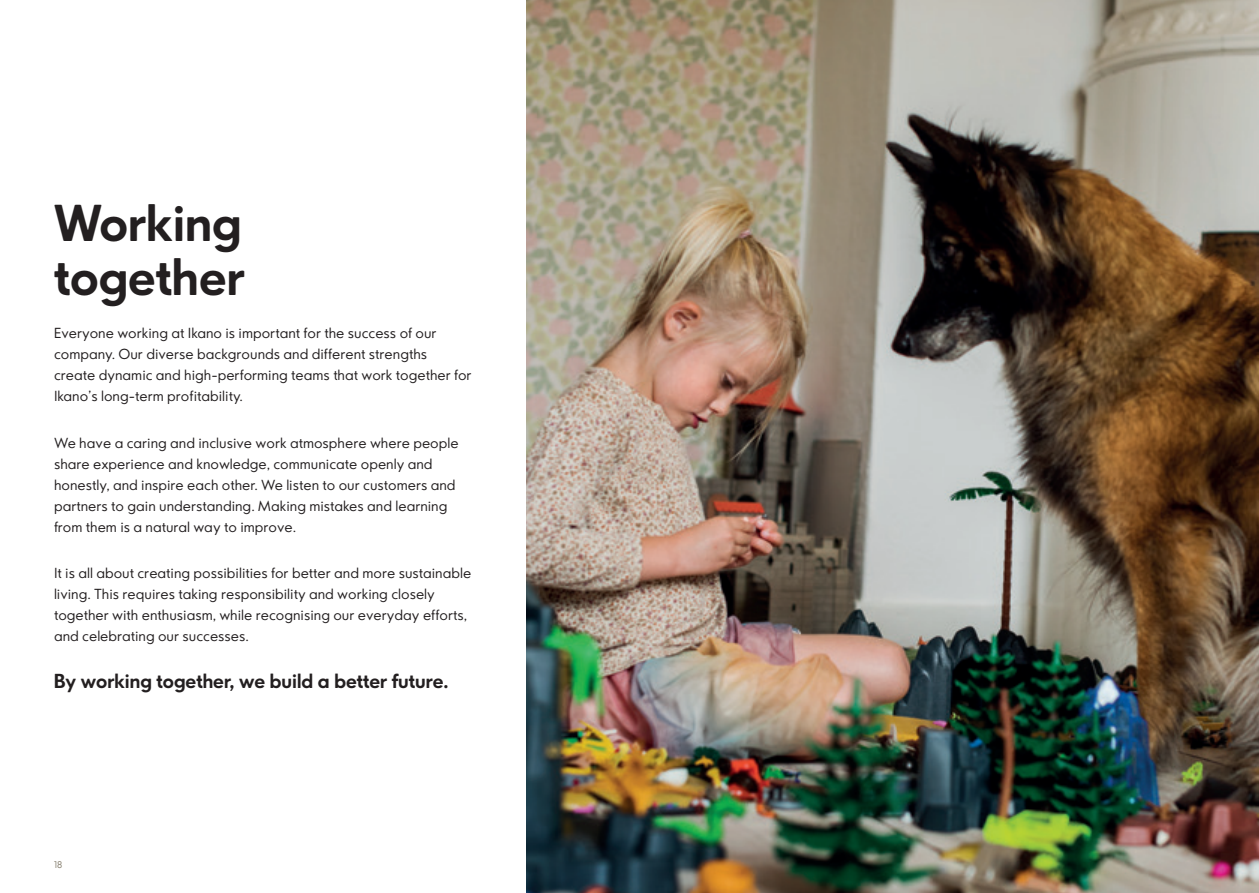
<style>
.page{position:relative;width:1259px;height:893px;background:#fff}
.page>*{position:absolute;margin:0;border:0;box-sizing:border-box;transform-origin:0 0}
.t1{font:700 48px/54px "Ikano Sans";color:#231f20}
.t2{font:700 18.75px "Ikano Sans";color:#231f20}
.t3{font:300 13.5px/21px "Ikano Sans";color:#231f20}
.t4{font:300 9px "Ikano Sans";color:#8b8474}
</style>
<div class="page">
<img style="left:527px;top:0;width:732px;height:893px">
<h1 class="t1" style="left:54px;top:195px;width:192px">Working together</h1>
<p class="t3" style="left:54px;top:322px;width:419px">Everyone working at Ikano is important for the success of our company. Our diverse backgrounds and different strengths create dynamic and high-performing teams that work together for Ikano’s long-term profitability.</p>
<p class="t3" style="left:54px;top:432px;width:406px">We have a caring and inclusive work atmosphere where people share experience and knowledge, communicate openly and honestly, and inspire each other. We listen to our customers and partners to gain understanding. Making mistakes and learning from them is a natural way to improve.</p>
<p class="t3" style="left:54px;top:562px;width:419px">It is all about creating possibilities for better and more sustainable living. This requires taking responsibility and working closely together with enthusiasm, while recognising our everyday efforts, and celebrating our successes.</p>
<h2 class="t2" style="left:54px;top:669px;width:396px">By working together, we build a better future.</h2>
<p class="t4" style="left:54px;top:859px;width:10px">18</p>
</div>
